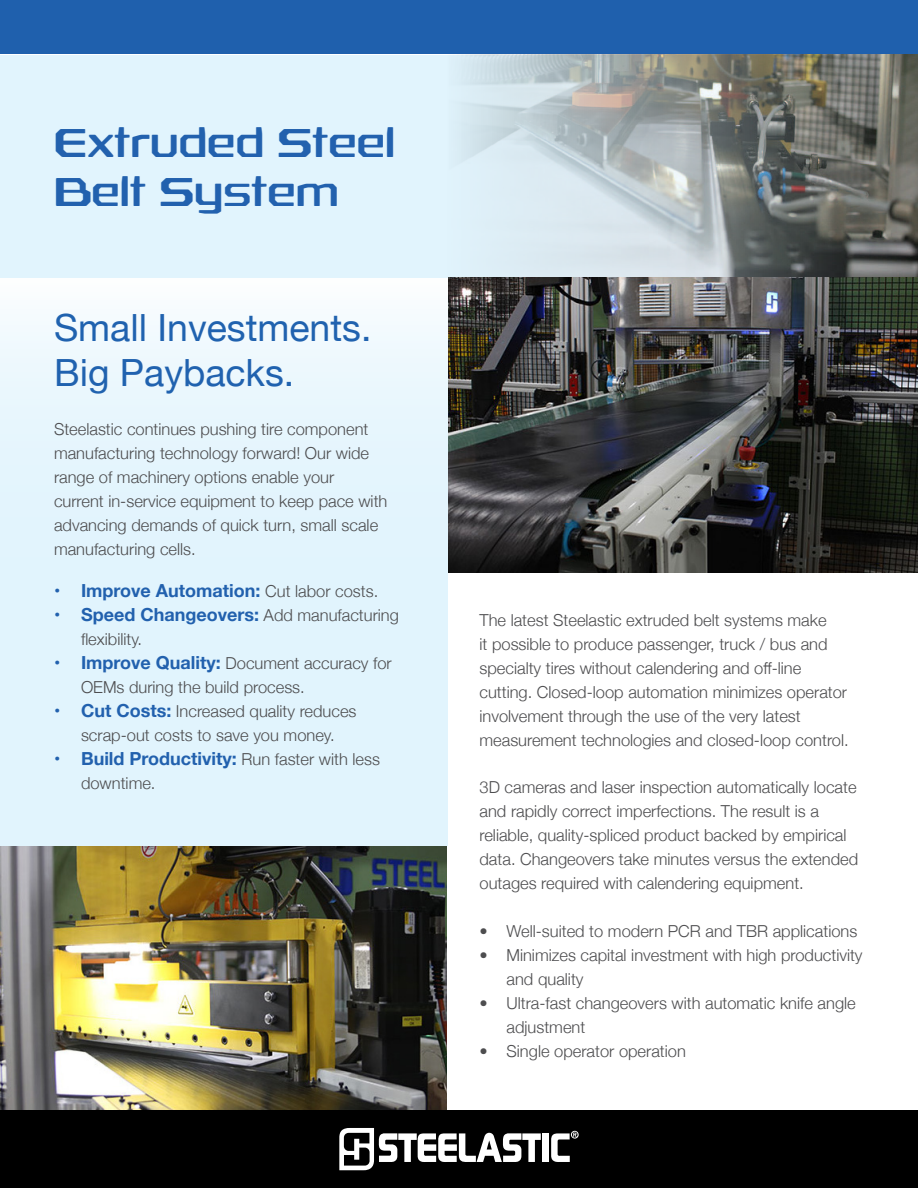
<style>
.page{position:relative;width:918px;height:1188px;background:#fff}
.page>*{position:absolute;margin:0;border:0;box-sizing:border-box;transform-origin:0 0}
.t1{font:40.5px/48.6px "Rexlia Rg";color:#2261ae}
.t2{font:37.5px "Helvetica Neue";color:#2062af}
.t3{font:700 18px "Helvetica Neue";color:#2261ae}
.t4{font:300 16.5px/24px "Helvetica Neue";color:#4d4d4f}
.s1{font-weight:300;font-size:16.5px;color:#4d4d4f}
.s2{font-weight:700;font-size:18px;color:#2261ae}
</style>
<div class="page">
<div style="left:0;top:278px;width:447px;height:568px;background:#e1f4fd"></div>
<div style="left:1px;top:55px;width:917px;height:223px;background:#e1f4fd"></div>
<div style="left:0;top:0;width:918px;height:54px;background:#1f60ad"></div>
<img style="left:448px;top:54px;width:470px;height:224px">
<img style="left:0;top:846px;width:447px;height:266px">
<div style="left:1px;top:1110px;width:917px;height:78px;background:#000"></div>
<div style="left:542px;top:1133px;width:7px;height:29px;background:#fff"></div>
<svg style="left:551px;top:1131px;width:28px;height:31px"></svg>
<svg style="left:339px;top:1128px;width:202px;height:42px"></svg>
<img style="left:449px;top:278px;width:469px;height:294px">
<p class="t1" style="left:54px;top:118px;width:343px">Extruded Steel<br>Belt System</p>
<p class="t2" style="left:54px;top:301px;width:319px">Small Investments.</p>
<p class="t2" style="left:54px;top:346px;width:242px">Big Paybacks.</p>
<p class="t4" style="left:54px;top:416px;width:335px">Steelastic continues pushing tire component manufacturing technology forward! Our wide range of machinery options enable your current in-service equipment to keep pace with advancing demands of quick turn, small scale manufacturing cells.</p>
<p class="t3" style="left:54px;top:577px;width:326px">• Improve Automation: <span class="s1">Cut labor costs.</span></p>
<p class="t3" style="left:54px;top:601px;width:347px">• Speed Changeovers: <span class="s1">Add manufacturing</span></p>
<p class="t4" style="left:81px;top:626px;width:63px">flexibility.</p>
<p class="t4" style="left:81px;top:650px;width:312px;text-indent:-27px"><span class="s2">• Improve Quality:</span> Document accuracy for<br>OEMs during the build process.</p>
<p class="t4" style="left:54px;top:698px;width:304px;text-align:center"><span class="s2">• Cut Costs:</span> Increased quality reduces scrap-out costs to save you money.</p>
<p class="t3" style="left:54px;top:745px;width:327px">• Build Productivity: <span class="s1">Run faster with less</span></p>
<p class="t4" style="left:81px;top:770px;width:76px">downtime.</p>
<p class="t4" style="left:480px;top:774px;width:380px">3D cameras and laser inspection automatically locate and rapidly correct imperfections. The result is a reliable, quality-spliced product backed by empirical data. Changeovers take minutes versus the extended outages required with calendering equipment.</p>
<p class="t4" style="left:480px;top:918px;width:379px">• Well-suited to modern PCR and TBR applications</p>
<p class="t4" style="left:507px;top:942px;width:358px;text-indent:-27px">• Minimizes capital investment with high productivity and quality</p>
<p class="t4" style="left:507px;top:990px;width:351px;text-indent:-27px">• Ultra-fast changeovers with automatic knife angle adjustment</p>
<p class="t4" style="left:480px;top:1038px;width:208px">• Single operator operation</p>
<p class="t4" style="left:480px;top:607px;width:371px">The latest Steelastic extruded belt systems make<br>it possible to produce passenger, truck / bus and specialty tires without calendering and off-line cutting. Closed-loop automation minimizes operator involvement through the use of the very latest measurement technologies and closed-loop control.</p>
</div>
